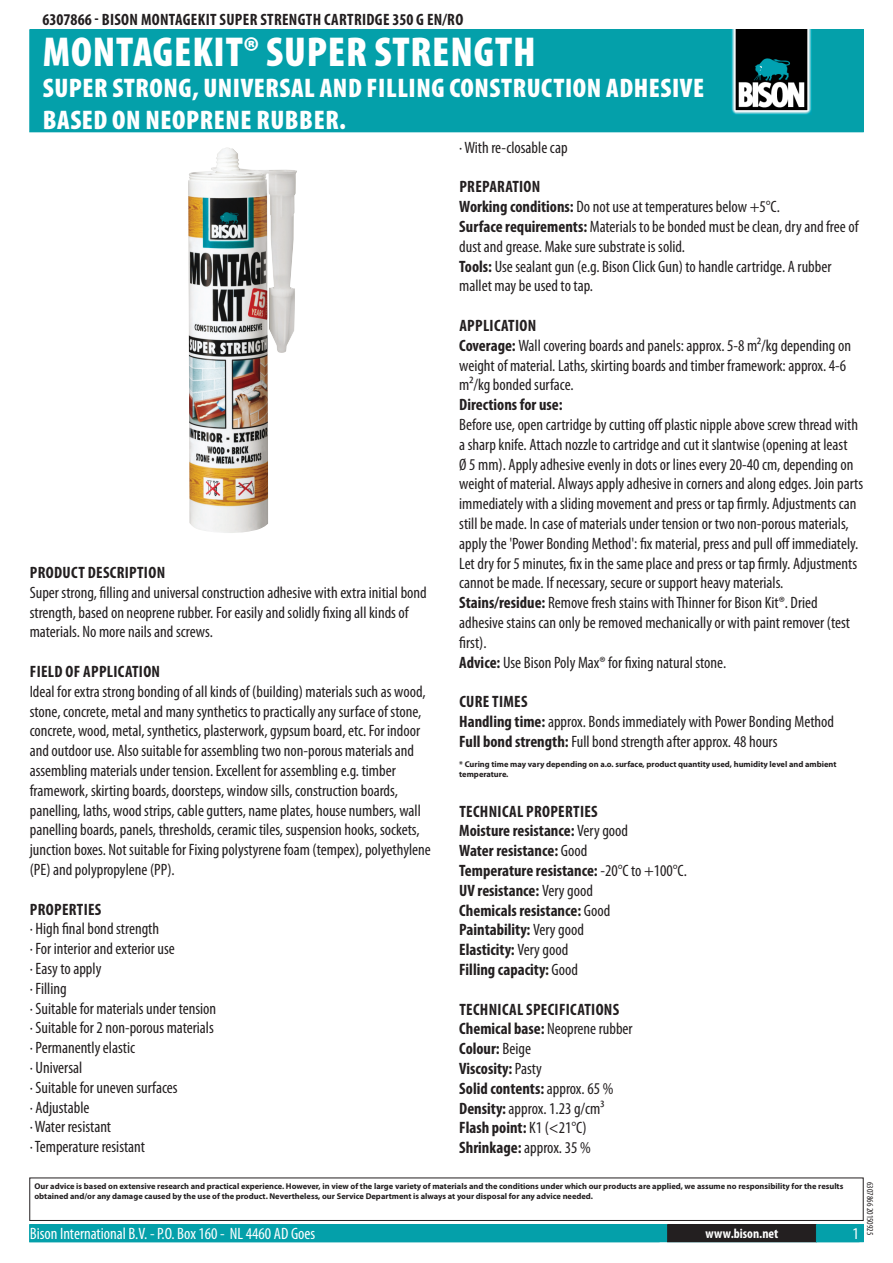
<style>
.page{position:relative;width:893px;height:1263px;background:#fff}
.page>*{position:absolute;margin:0;border:0;box-sizing:border-box;transform-origin:0 0}
.PageHeader{font:900 condensed 42px "Myriad Pro";letter-spacing:.02em;color:#fff}
.PageSubheader{font:900 condensed 27px/32.4px "Myriad Pro";letter-spacing:.02em;color:#fff}
.Regular{font:condensed 16.5px/19.8px "Myriad Pro";color:#231f20}
.Regular-2{font:700 condensed 16.5px "Myriad Pro";color:#231f20}
.TOCItem{font:700 condensed 16.5px "Myriad Pro";letter-spacing:.02em;color:#231f20}
.ContactData{font:condensed 16.5px "Myriad Pro";color:#fff}
.URL{font:700 condensed 13.5px "Myriad Pro";color:#fff}
.Revisie{font:condensed 9px "Myriad Pro";color:#231f20}
.Disclaimer{font:700 8.4px/10.1px "Myriad Pro";color:#231f20}
.s1{font-weight:700}
.s2{font-weight:400}
</style>
<div class="page">
<div style="left:30px;top:30px;width:833px;height:102px;background:#04a0aa"></div>
<div style="left:731px;top:30px;width:85px;height:85px;background:linear-gradient(to bottom,#05a7b3,#04a6b2)"></div>
<img style="left:731px;top:30px;width:80px;height:85px">
<div style="left:29px;top:1177px;width:835px;height:44px;border:1px solid #231f20"></div>
<div style="left:30px;top:1225px;width:833px;height:17px;background:#04a0aa"></div>
<div style="left:29px;top:1224px;width:835px;height:18px;border:1px solid #04a0aa"></div>
<div style="left:668px;top:1225px;width:148px;height:17px;background:#231f20"></div>
<div style="left:667px;top:1224px;width:150px;height:18px;border:1px solid #231f20"></div>
<img style="left:188px;top:147px;width:109px;height:386px">
<p class="TOCItem" style="left:43px;top:9px;width:414px">6307866 - Bison Montagekit Super Strength cartridge 350 g EN/RO</p>
<p class="PageHeader" style="left:43px;top:25px;width:494px">MONTAGEKIT® SUPER STRENGTH</p>
<p class="PageSubheader" style="left:43px;top:71px;width:663px">SUPER STRONG, UNIVERSAL AND FILLING CONSTRUCTION ADHESIVE<br>BASED ON NEOPRENE RUBBER.</p>
<p class="TOCItem" style="left:30px;top:562px;width:137px">Product description</p>
<p class="Regular" style="left:30px;top:582px;width:399px">Super strong, filling and universal construction adhesive with extra initial bond strength, based on neoprene rubber. For easily and solidly fixing all kinds of materials. No more nails and screws.</p>
<p class="TOCItem" style="left:30px;top:661px;width:132px">Field of application</p>
<p class="Regular" style="left:30px;top:681px;width:403px">Ideal for extra strong bonding of all kinds of (building) materials such as wood, stone, concrete, metal and many synthetics to practically any surface of stone, concrete, wood, metal, synthetics, plasterwork, gypsum board, etc. For indoor and outdoor use. Also suitable for assembling two non-porous materials and assembling materials under tension. Excellent for assembling e.g. timber framework, skirting boards, doorsteps, window sills, construction boards, panelling, laths, wood strips, cable gutters, name plates, house numbers, wall panelling boards, panels, thresholds, ceramic tiles, suspension hooks, sockets, junction boxes. Not suitable for Fixing polystyrene foam (tempex), polyethylene (PE) and polypropylene (PP).</p>
<p class="TOCItem" style="left:30px;top:899px;width:73px">Properties</p>
<p class="Regular" style="left:30px;top:919px;width:131px">· High final bond strength</p>
<p class="Regular" style="left:30px;top:939px;width:147px">· For interior and exterior use</p>
<p class="Regular" style="left:30px;top:958px;width:73px">· Easy to apply</p>
<p class="Regular" style="left:30px;top:978px;width:38px">· Filling</p>
<p class="Regular" style="left:30px;top:998px;width:188px">· Suitable for materials under tension</p>
<p class="Regular" style="left:30px;top:1018px;width:186px">· Suitable for 2 non-porous materials</p>
<p class="Regular" style="left:30px;top:1038px;width:107px">· Permanently elastic</p>
<p class="Regular" style="left:30px;top:1057px;width:54px">· Universal</p>
<p class="Regular" style="left:30px;top:1077px;width:149px">· Suitable for uneven surfaces</p>
<p class="Regular" style="left:30px;top:1097px;width:61px">· Adjustable</p>
<p class="Regular" style="left:30px;top:1117px;width:83px">· Water resistant</p>
<p class="Regular" style="left:30px;top:1137px;width:117px">· Temperature resistant</p>
<p class="Regular" style="left:459px;top:137px;width:110px">· With re-closable cap</p>
<p class="TOCItem" style="left:459px;top:176px;width:83px">Preparation</p>
<p class="Regular" style="left:459px;top:197px;width:322px"><span class="s1">Working conditions:</span> Do not use at temperatures below +5°C.</p>
<p class="Regular" style="left:459px;top:216px;width:401px"><span class="s1">Surface requirements:</span> Materials to be bonded must be clean, dry and free of dust and grease. Make sure substrate is solid.</p>
<p class="Regular" style="left:459px;top:256px;width:374px"><span class="s1">Tools:</span> Use sealant gun (e.g. Bison Click Gun) to handle cartridge. A rubber mallet may be used to tap.</p>
<p class="TOCItem" style="left:459px;top:315px;width:78px">Application</p>
<p class="Regular" style="left:459px;top:335px;width:393px"><span class="s1">Coverage:</span> Wall covering boards and panels: approx. 5-8 m²/kg depending on weight of material. Laths, skirting boards and timber framework: approx. 4-6 m²/kg bonded surface.</p>
<p class="Regular-2" style="left:459px;top:394px;width:105px">Directions for use:</p>
<p class="Regular" style="left:459px;top:414px;width:405px">Before use, open cartridge by cutting off plastic nipple above screw thread with a sharp knife. Attach nozzle to cartridge and cut it slantwise (opening at least<br>Ø 5 mm). Apply adhesive evenly in dots or lines every 20-40 cm, depending on weight of material. Always apply adhesive in corners and along edges. Join parts immediately with a sliding movement and press or tap firmly. Adjustments can still be made. In case of materials under tension or two non-porous materials, apply the 'Power Bonding Method': fix material, press and pull off immediately.<br>Let dry for 5 minutes, fix in the same place and press or tap firmly. Adjustments cannot be made. If necessary, secure or support heavy materials.</p>
<p class="Regular" style="left:459px;top:593px;width:392px"><span class="s1">Stains/residue:</span> Remove fresh stains with Thinner for Bison Kit®. Dried adhesive stains can only be removed mechanically or with paint remover (test first).</p>
<p class="Regular" style="left:459px;top:652px;width:269px"><span class="s1">Advice:</span> Use Bison Poly Max® for fixing natural stone.</p>
<p class="TOCItem" style="left:459px;top:691px;width:70px">Cure times</p>
<p class="Regular" style="left:459px;top:711px;width:376px"><span class="s1">Handling time:</span> approx. Bonds immediately with Power Bonding Method</p>
<p class="Regular" style="left:459px;top:731px;width:320px"><span class="s1">Full bond strength:</span> Full bond strength after approx. 48 hours</p>
<p class="Disclaimer" style="left:459px;top:759px;width:379px">* Curing time may vary depending on a.o. surface, product quantity used, humidity level and ambient temperature.</p>
<p class="TOCItem" style="left:459px;top:801px;width:140px">Technical properties</p>
<p class="Regular-2" style="left:459px;top:821px;width:170px">Moisture resistance: <span class="s2">Very good</span></p>
<p class="Regular-2" style="left:459px;top:840px;width:130px">Water resistance: <span class="s2">Good</span></p>
<p class="Regular-2" style="left:459px;top:860px;width:229px">Temperature resistance: <span class="s2">-20°C to +1 00°C.</span></p>
<p class="Regular-2" style="left:459px;top:880px;width:135px">UV resistance: <span class="s2">Very good</span></p>
<p class="Regular-2" style="left:459px;top:900px;width:153px">Chemicals resistance: <span class="s2">Good</span></p>
<p class="Regular-2" style="left:459px;top:920px;width:126px">Paintability: <span class="s2">Very good</span></p>
<p class="Regular-2" style="left:459px;top:939px;width:111px">Elasticity: <span class="s2">Very good</span></p>
<p class="Regular-2" style="left:459px;top:959px;width:120px">Filling capacity: <span class="s2">Good</span></p>
<p class="TOCItem" style="left:459px;top:999px;width:161px">Technical specifications</p>
<p class="Regular" style="left:459px;top:1019px;width:175px"><span class="s1">Chemical base:</span> Neoprene rubber</p>
<p class="Regular-2" style="left:459px;top:1038px;width:73px">Colour: <span class="s2">Beige</span></p>
<p class="Regular-2" style="left:459px;top:1058px;width:84px">Viscosity: <span class="s2">Pasty</span></p>
<p class="Regular-2" style="left:459px;top:1078px;width:156px">Solid contents: <span class="s2">approx. 65 %</span></p>
<p class="Regular" style="left:459px;top:1098px;width:147px"><span class="s1">Density:</span> approx. 1 .23 g/cm³</p>
<p class="Regular-2" style="left:459px;top:1118px;width:129px">Flash point: <span class="s2">K1 (&lt;21 °C)</span></p>
<p class="Regular-2" style="left:459px;top:1137px;width:133px">Shrinkage: <span class="s2">approx. 35 %</span></p>
<p class="Disclaimer" style="left:34px;top:1181px;width:810px">Our advice is based on extensive research and practical experience. However, in view of the large variety of materials and the conditions under which our products are applied, we assume no responsibility for the results obtained and/or any damage caused by the use of the product. Nevertheless, our Service Department is always at your disposal for any advice needed.</p>
<p class="ContactData" style="left:30px;top:1224px;width:287px">Bison International B.V. - P.O. Box 1 60 - NL 4460 AD Goes</p>
<p class="URL" style="left:706px;top:1225px;width:74px">www.bison.net</p>
<p class="Revisie" style="left:875px;top:1182px;width:55px;rotate:90deg">6307866 201 50925</p>
</div>
